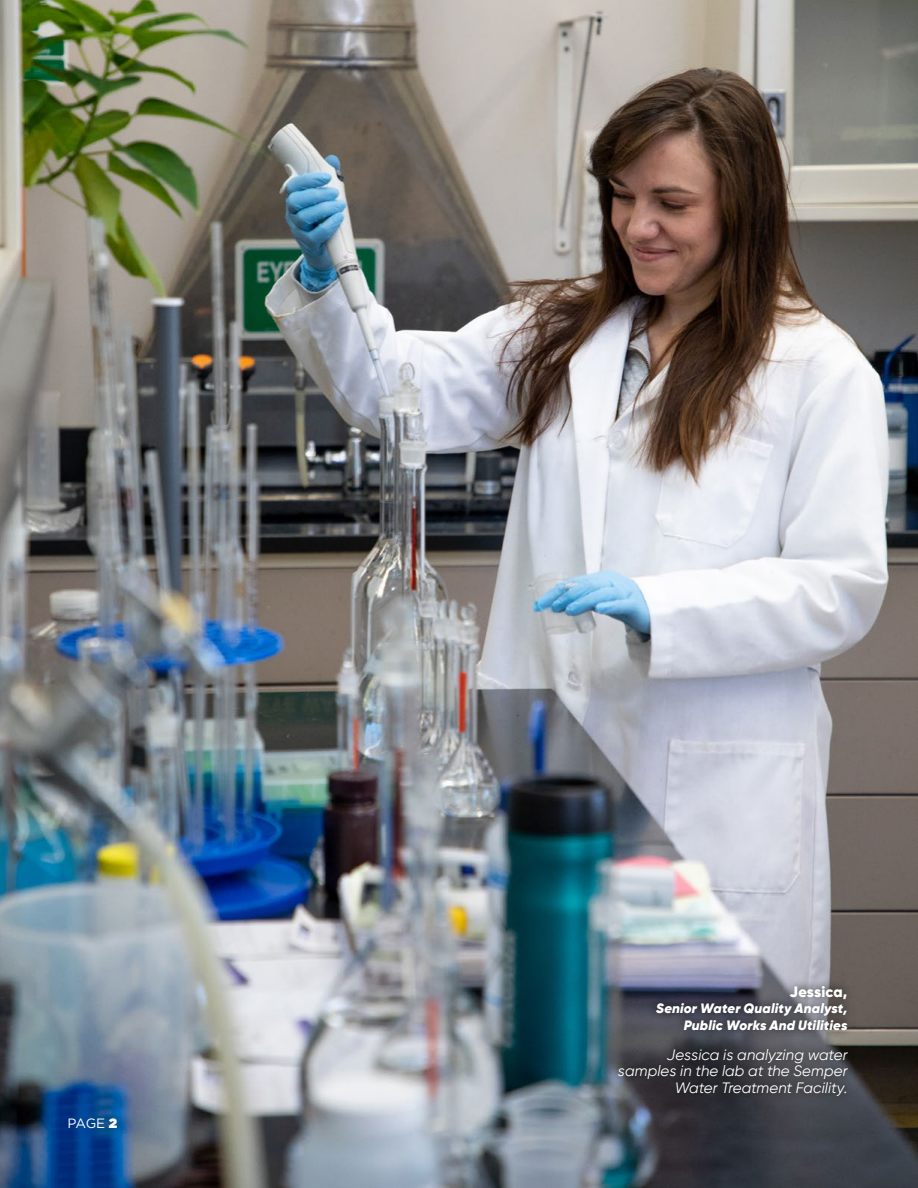
<style>
.page{position:relative;width:918px;height:1188px;background:#fff}
.page>*{position:absolute;margin:0;border:0;box-sizing:border-box;transform-origin:0 0}
.t1{font:italic 15px/16.5px "Gilroy";letter-spacing:.005em;color:#fff;text-align:right}
.t2{font:900 15px "Gilroy";letter-spacing:.01em;color:#fff}
.t3{font:italic 900 13.5px/16.5px "Gilroy";letter-spacing:.015em;color:#fff;text-align:right}
.t4{font:13.5px "Gotham";color:#fff}
.s1{font-weight:900}
</style>
<div class="page">
<img style="left:0;top:0;width:918px;height:1188px">
<div style="left:610px;top:976px;width:247px;height:128px;background:#000;opacity:.75"></div>
<p class="t4" style="left:68px;top:1116px;width:51px">PAGE <span class="s1">2</span></p>
<p class="t2" style="left:790px;top:982px;width:59px">Jessica,</p>
<p class="t3" style="left:656px;top:1000px;width:193px">Senior Water Quality Analyst,<br>Public Works And Utilities</p>
<p class="t1" style="left:618px;top:1046px;width:231px">Jessica is analyzing water samples in the lab at the Semper<br>Water Treatment Facility.</p>
</div>
